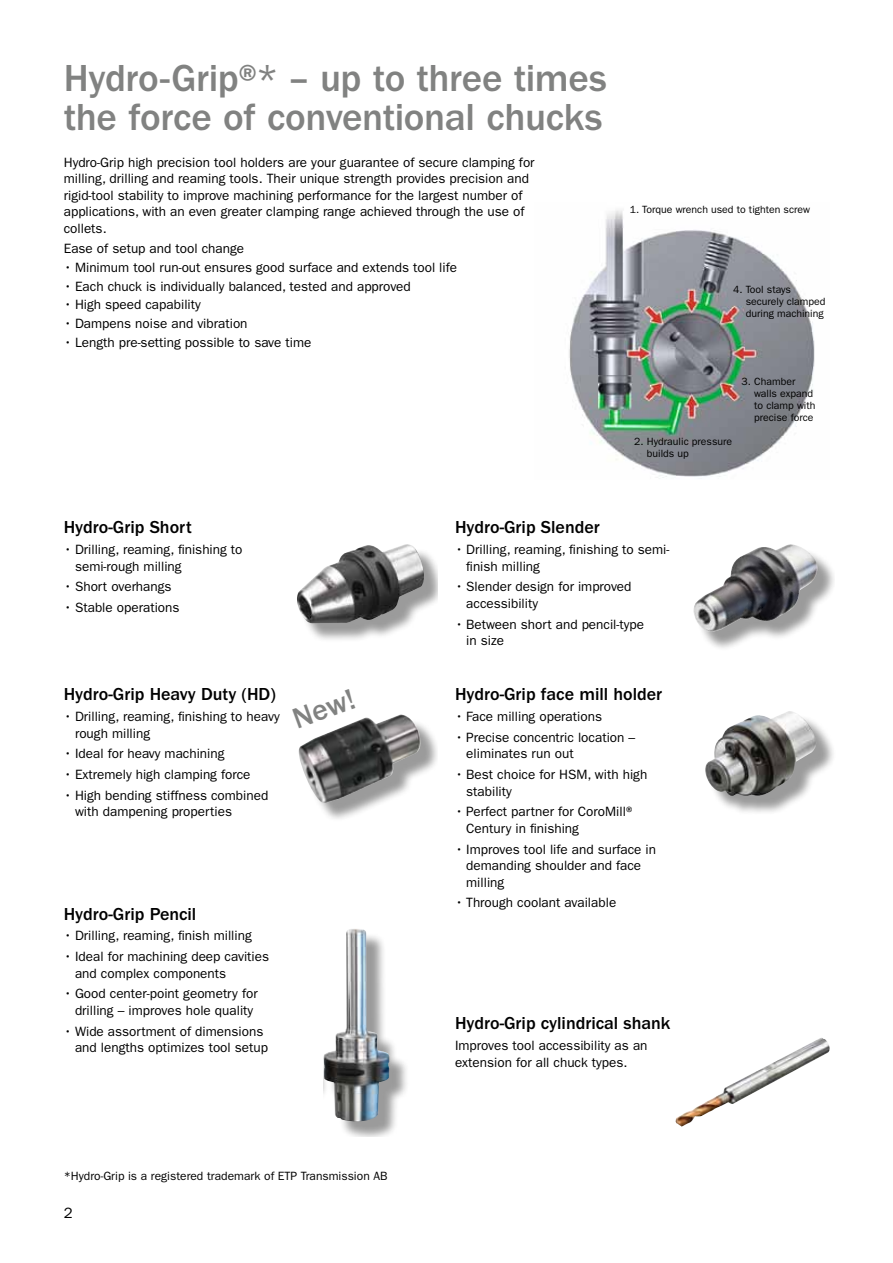
<style>
.page{position:relative;width:893px;height:1263px;background:#fff}
.page>*{position:absolute;margin:0;border:0;box-sizing:border-box;transform-origin:0 0}
.t1{font:500 39px/39px "ITC Franklin Gothic Std";letter-spacing:-.01em;color:#818281}
.t2{font:500 30px "ITC Franklin Gothic Std";color:#818281}
.t3{font:500 18px "ITC Franklin Gothic Std";color:#000}
.t4{font:15px "ITC Franklin Gothic Std";color:#000}
.t5{font:13.5px/16.5px "ITC Franklin Gothic Std";color:#000}
.t6{font:12px "ITC Franklin Gothic Std";color:#000}
.t7{font:10.5px/12px "ITC Franklin Gothic Std";color:#000}
</style>
<div class="page">
<img style="left:569px;top:210px;width:246px;height:268px">
<div style="left:301px;top:548px;width:136px;height:95px;background:#000;opacity:.4"></div>
<img style="left:297px;top:544px;width:128px;height:80px">
<div style="left:697px;top:548px;width:138px;height:103px;background:#000;opacity:.4"></div>
<img style="left:693px;top:544px;width:128px;height:88px">
<div style="left:323px;top:932px;width:86px;height:204px;background:#000;opacity:.4"></div>
<img style="left:323px;top:929px;width:66px;height:193px">
<div style="left:709px;top:714px;width:126px;height:101px;background:#000;opacity:.4"></div>
<img style="left:705px;top:711px;width:112px;height:86px">
<div style="left:302px;top:718px;width:135px;height:104px;background:#000;opacity:.4"></div>
<img style="left:299px;top:714px;width:121px;height:89px">
<img style="left:675px;top:1038px;width:155px;height:89px">
<h1 class="t1" style="left:64px;top:59px;width:545px">Hydro-Grip®* – up to three times the force of conventional chucks</h1>
<p class="t5" style="left:64px;top:154px;width:472px">Hydro-Grip high precision tool holders are your guarantee of secure clamping for milling, drilling and reaming tools. Their unique strength provides precision and rigid-tool stability to improve machining performance for the largest number of applications, with an even greater clamping range achieved through the use of collets.</p>
<p class="t5" style="left:64px;top:241px;width:182px">Ease of setup and tool change</p>
<p class="t5" style="left:64px;top:259px;width:395px">• Minimum tool run-out ensures good surface and extends tool life</p>
<p class="t5" style="left:64px;top:278px;width:349px">• Each chuck is individually balanced, tested and approved</p>
<p class="t5" style="left:64px;top:296px;width:139px">• High speed capability</p>
<p class="t5" style="left:64px;top:315px;width:185px">• Dampens noise and vibration</p>
<p class="t5" style="left:64px;top:334px;width:249px">• Length pre-setting possible to save time</p>
<p class="t7" style="left:630px;top:204px;width:182px">1. Torque wrench used to tighten screw</p>
<p class="t7" style="left:746px;top:284px;width:81px;text-indent:-13px">4. Tool stays securely clamped during machining</p>
<p class="t7" style="left:647px;top:435px;width:87px;text-indent:-13px">2. Hydraulic pressure builds up</p>
<p class="t7" style="left:754px;top:375px;width:63px;text-indent:-13px">3. Chamber walls expand to clamp with precise force</p>
<h3 class="t3" style="left:64px;top:517px;width:130px">Hydro-Grip Short</h3>
<p class="t5" style="left:75px;top:541px;width:169px;text-indent:-11px">• Drilling, reaming, finishing to semi-rough milling</p>
<p class="t5" style="left:64px;top:578px;width:109px">• Short overhangs</p>
<p class="t5" style="left:64px;top:599px;width:117px">• Stable operations</p>
<h3 class="t3" style="left:64px;top:684px;width:214px">Hydro-Grip Heavy Duty (HD)</h3>
<p class="t5" style="left:75px;top:708px;width:206px;text-indent:-11px">• Drilling, reaming, finishing to heavy rough milling</p>
<p class="t5" style="left:64px;top:745px;width:162px">• Ideal for heavy machining</p>
<p class="t5" style="left:64px;top:766px;width:188px">• Extremely high clamping force</p>
<p class="t5" style="left:75px;top:787px;width:195px;text-indent:-11px">• High bending stiffness combined with dampening properties</p>
<h2 class="t2" style="left:288px;top:704px;width:66px;rotate:-20deg">New!</h2>
<h3 class="t3" style="left:64px;top:903px;width:134px">Hydro-Grip Pencil</h3>
<p class="t5" style="left:64px;top:927px;width:189px">• Drilling, reaming, finish milling</p>
<p class="t5" style="left:75px;top:948px;width:196px;text-indent:-11px">• Ideal for machining deep cavities and complex components</p>
<p class="t5" style="left:64px;top:985px;width:195px;text-align:center">• Good center-point geometry for drilling – improves hole quality</p>
<p class="t5" style="left:75px;top:1023px;width:195px;text-indent:-11px">• Wide assortment of dimensions and lengths optimizes tool setup</p>
<p class="t6" style="left:64px;top:1169px;width:325px">*Hydro-Grip is a registered trademark of ETP Transmission AB</p>
<p class="t4" style="left:64px;top:1204px;width:10px">2</p>
<h3 class="t3" style="left:455px;top:517px;width:146px">Hydro-Grip Slender</h3>
<p class="t5" style="left:466px;top:541px;width:205px;text-indent:-11px">• Drilling, reaming, finishing to semi&shy;finish milling</p>
<p class="t5" style="left:466px;top:578px;width:167px;text-indent:-11px">• Slender design for improved accessibility</p>
<p class="t5" style="left:466px;top:616px;width:179px;text-indent:-11px">• Between short and pencil-type in size</p>
<h3 class="t3" style="left:455px;top:684px;width:209px">Hydro-Grip face mill holder</h3>
<p class="t5" style="left:455px;top:708px;width:149px">• Face milling operations</p>
<p class="t5" style="left:466px;top:729px;width:171px;text-indent:-11px">• Precise concentric location – eliminates run out</p>
<p class="t5" style="left:466px;top:766px;width:183px;text-indent:-11px">• Best choice for HSM, with high stability</p>
<p class="t5" style="left:466px;top:803px;width:171px;text-indent:-11px">• Perfect partner for CoroMill®<br>Century in finishing</p>
<p class="t5" style="left:466px;top:841px;width:191px;text-indent:-11px">• Improves tool life and surface in demanding shoulder and face milling</p>
<p class="t5" style="left:455px;top:894px;width:163px">• Through coolant available</p>
<h3 class="t3" style="left:455px;top:1013px;width:217px">Hydro-Grip cylindrical shank</h3>
<p class="t5" style="left:455px;top:1037px;width:194px">Improves tool accessibility as an extension for all chuck types.</p>
</div>
